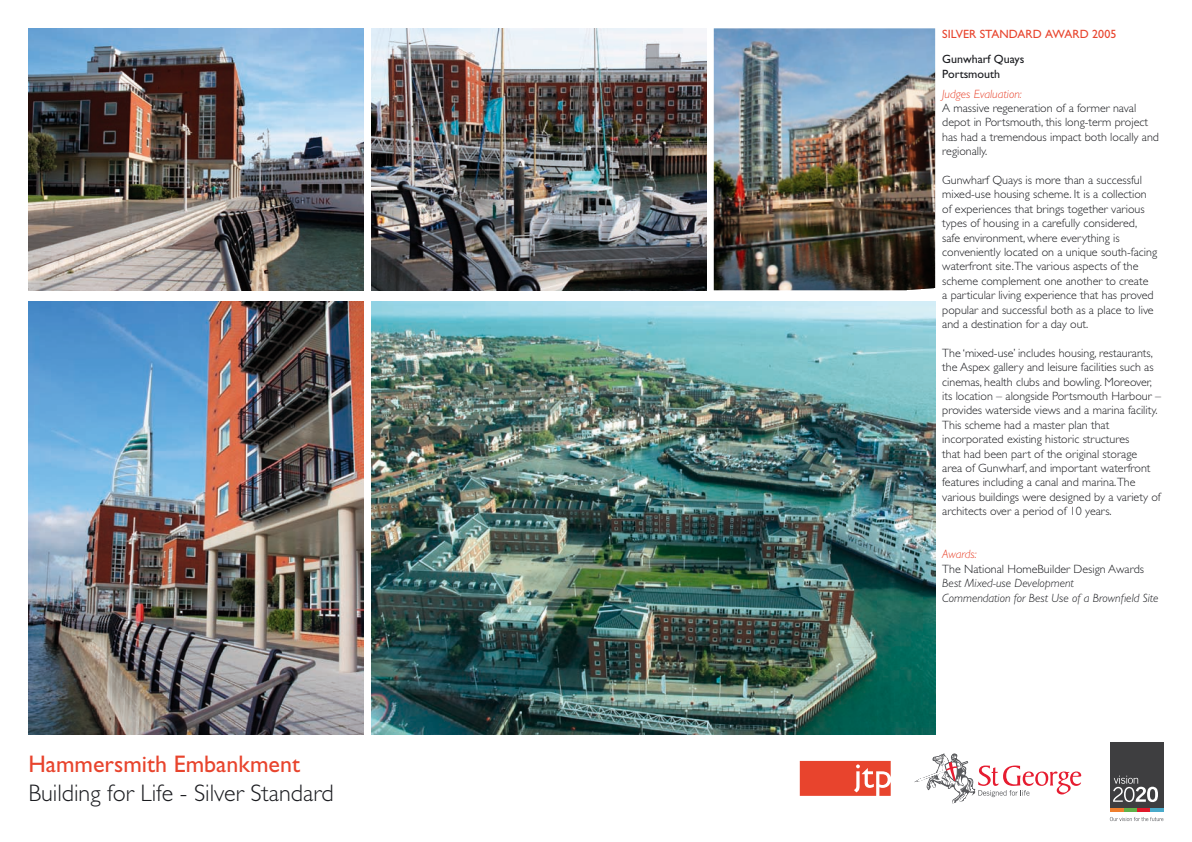
<style>
.page{position:relative;width:1192px;height:842px;background:#fff}
.page>*{position:absolute;margin:0;border:0;box-sizing:border-box;transform-origin:0 0}
.t1{font:300 24px "Gill Sans";color:#1b1c20}
.t2{font:24px "Gill Sans";color:#e8442d}
.t3{font:300 12px/14.4px "Gill Sans";color:#1b1c20}
.t4{font:italic 300 12px/14.4px "Gill Sans";color:#1b1c20}
.t5{font:italic 300 12px "Gill Sans";color:#e8442d}
.t6{font:12px "Gill Sans";letter-spacing:.005em;color:#e8442d}
.t7{font:12px/14.4px "Gill Sans";color:#1b1c20}
</style>
<div class="page">
<img style="left:371px;top:28px;width:336px;height:262px">
<img style="left:28px;top:28px;width:336px;height:262px">
<img style="left:28px;top:302px;width:336px;height:432px">
<img style="left:371px;top:302px;width:564px;height:432px">
<img style="left:714px;top:28px;width:221px;height:262px">
<svg style="left:800px;top:761px;width:91px;height:35px;background:#ea5844"></svg>
<svg style="left:915px;top:753px;width:166px;height:50px"></svg>
<div style="left:1110px;top:742px;width:54px;height:70px;background:#3e3e40"></div>
<hr style="left:1150px;top:809px;width:14px;height:3px;background:#49aaca">
<svg style="left:1113px;top:776px;width:45px;height:26px"></svg>
<svg style="left:1110px;top:809px;width:53px;height:12px"></svg>
<h1 class="t2" style="left:28px;top:750px;width:273px">Hammersmith Embankment</h1>
<h1 class="t1" style="left:28px;top:779px;width:307px">Building for Life - Silver Standard</h1>
<p class="t6" style="left:942px;top:27px;width:52px">Silver Stan</p>
<p class="t6" style="left:1009px;top:27px;width:109px">dard Award 2005</p>
<p class="t7" style="left:942px;top:52px;width:84px">Gunwharf Quays<br>Portsmouth</p>
<p class="t5" style="left:942px;top:87px;width:81px">Judges Evaluation:</p>
<p class="t3" style="left:942px;top:101px;width:218px">A massive regeneration of a former naval depot in Portsmouth, this long-term project has had a tremendous impact both locally and regionally.</p>
<p class="t3" style="left:942px;top:173px;width:216px">Gunwharf Quays is more than a successful mixed-use housing scheme. It is a collection of experiences that brings together various types of housing in a carefully considered, safe environment, where everything is conveniently located on a unique south-facing waterfront site.The various aspects of the scheme complement one another to create<br>a particular living experience that has proved popular and successful both as a place to live and a destination for a day out.</p>
<p class="t3" style="left:942px;top:346px;width:220px">The ‘mixed-use’ includes housing, restaurants, the Aspex gallery and leisure facilities such as cinemas, health clubs and bowling. Moreover, its location – alongside Portsmouth Harbour – provides waterside views and a marina facility.<br>This scheme had a master plan that incorporated existing historic structures<br>that had been part of the original storage<br>area of Gunwharf, and important waterfront features including a canal and marina.The various buildings were designed by a variety of architects over a period of 10 years.</p>
<p class="t5" style="left:942px;top:548px;width:36px">Awards:</p>
<p class="t3" style="left:942px;top:562px;width:203px">The National HomeBuilder Design Awards</p>
<p class="t4" style="left:942px;top:576px;width:218px">Best Mixed-use Development<br>Commendation for Best Use of a Brownfield Site</p>
</div>
